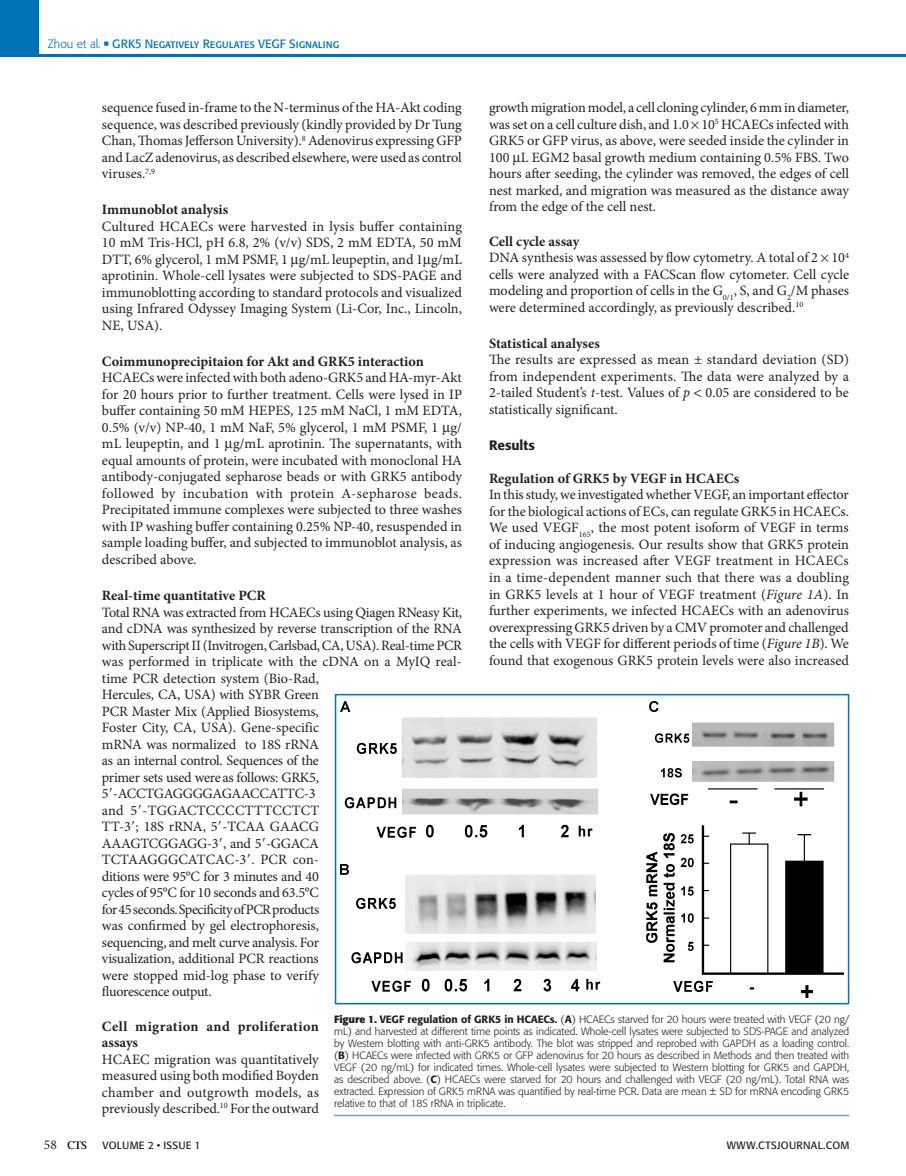
<style>
.page{position:relative;width:906px;height:1176px;background:#fff}
.page>*{position:absolute;margin:0;border:0;box-sizing:border-box;transform-origin:0 0}
.t1{font:14.25px/16.5px "Minion Pro";letter-spacing:-.01em;color:#231f20;text-align:justify}
.t2{font:700 14.25px "Minion Pro";color:#231f20}
.t3{font:700 14.25px/16.5px "Minion Pro";letter-spacing:.025em;color:#231f20}
.t4{font:500 13.5px "Formata";color:#231f20}
.t5{font:13.5px "Minion Pro";color:#231f20}
.t6{font:12px "Formata Regular SC";color:#0072b7}
.t7{font:300 10.5px/12px "Formata";color:#231f20;text-align:justify}
.t8{font:10.5px "Formata";letter-spacing:.025em;color:#231f20}
.s1{font-family:"Formata";font-weight:300}
.s2{font-family:"Mathematical Pi One"}
.s3{font-weight:700}
.s4{font-style:italic}
.s5{font-weight:500}
</style>
<div class="page">
<svg style="left:68px;top:1141px;width:18px;height:8px"></svg>
<hr style="left:0;top:54px;width:906px;height:3px;background:#0072b7">
<div style="left:0;top:0;width:39px;height:57px;background:#0072b7"></div>
<img style="left:340px;top:701px;width:504px;height:296px">
<div style="left:335px;top:694px;width:514px;height:310px;border:2px solid #0072b7"></div>
<hr style="left:334px;top:1115px;width:515px;height:1px;background:#77a6d5">
<p class="t6" style="left:48px;top:36px;width:293px"><span class="s1">Zhou et al.</span> ■ GRK5 Negatively Regulates VEGF Signaling</p>
<p class="t1" style="left:102px;top:100px;width:361px">sequence fused in-frame to the N-terminus of the HA-Akt coding sequence, was described previously (kindly provided by Dr Tung Chan, Thomas Jefferson University).<sup>8</sup> Adenovirus expressing GFP and LacZ adenovirus, as described elsewhere, were used as control viruses.<sup>7,9</sup></p>
<p class="t2" style="left:102px;top:200px;width:128px">Immunoblot analysis</p>
<p class="t1" style="left:102px;top:218px;width:362px">Cultured HCAECs were harvested in lysis buffer containing 10 mM Tris-HCl, pH 6.8, 2% (v/v) SDS, 2 mM EDTA, 50 mM DTT, 6% glycerol, 1 mM PSMF, 1 g/mL leupeptin, and 1 g/mL aprotinin. Whole-cell lysates were subjected to SDS-PAGE and immunoblotting according to standard protocols and visualized using Infrared Odyssey Imaging System (Li-Cor, Inc., Lincoln, NE, USA).</p>
<p class="t2" style="left:102px;top:351px;width:323px">Coimmunoprecipitaion for Akt and GRK5 interaction</p>
<p class="t1" style="left:102px;top:370px;width:362px">HCAECs were infected with both adeno-GRK5 and HA-myr-Akt for 20 hours prior to further treatment. Cells were lysed in IP buffer containing 50 mM HEPES, 125 mM NaCl, 1 mM EDTA, 0.5% (v/v) NP-40, 1 mM NaF, 5% glycerol, 1 mM PSMF, 1 g/ mL leupeptin, and 1 g/mL aprotinin. The supernatants, with equal amounts of protein, were incubated with monoclonal HA antibody-conjugated sepharose beads or with GRK5 antibody followed by incubation with protein A-sepharose beads.<br>Precipitated immune complexes were subjected to three washes with IP washing buffer containing 0.25% NP-40, resuspended in sample loading buffer, and subjected to immunoblot analysis, as described above.</p>
<p class="t2" style="left:102px;top:585px;width:166px">Real-time quantitative PCR</p>
<p class="t1" style="left:102px;top:604px;width:362px;text-align:left">Total RNA was extracted from HCAECs using Qiagen RNeasy Kit, and cDNA was synthesized by reverse transcription of the RNA with Superscript II (Invitrogen, Carlsbad, CA, USA). Real-time PCR was performed in triplicate with the cDNA on a MyIQ real&shy;time PCR detection system (Bio-Rad,<br>Hercules, CA, USA) with SYBR Green<br>PCR Master Mix (Applied Biosystems,<br>Foster City, CA, USA). Gene-specific<br>mRNA was normalized to 18S rRNA<br>as an internal control. Sequences of the<br>primer sets used were as follows: GRK5, 5<span class="s2">9</span>-ACCTGAGGGGAGAACCATTC-3<br>and 5<span class="s2">9</span>-TGGACTCCCCTTTCCTCT<br>TT-3<span class="s2">9</span>; 18S rRNA, 5<span class="s2">9</span>-TCAA GAACG<br>AAAGTCGGAGG-3<span class="s2">9</span>, and 5<span class="s2">9</span>-GGACA TCTAAGGGCATCAC-3<span class="s2">9</span>. PCR con-<br>ditions were 95°C for 3 minutes and 40<br>cycles of 95°C for 10 seconds and 63.5°C<br>for 45 seconds. Specificity of PCR products<br>was confirmed by gel electrophoresis,<br>sequencing, and melt curve analysis. For<br>visualization, additional PCR reactions<br>were stopped mid-log phase to verify<br>fluorescence output.</p>
<p class="t3" style="left:102px;top:1017px;width:218px">Cell migration and proliferation assays</p>
<p class="t1" style="left:102px;top:1051px;width:219px">HCAEC migration was quantitatively measured using both modified Boyden chamber and outgrowth models, as previously described.<sup>10</sup> For the outward</p>
<p class="t1" style="left:489px;top:100px;width:362px">growth migration model, a cell cloning cylinder, 6 mm in diameter, was set on a cell culture dish, and 1.0 10<sup>5</sup> HCAECs infected with GRK5 or GFP virus, as above, were seeded inside the cylinder in 100 L EGM2 basal growth medium containing 0.5% FBS. Two hours after seeding, the cylinder was removed, the edges of cell nest marked, and migration was measured as the distance away from the edge of the cell nest.</p>
<p class="t1" style="left:489px;top:233px;width:362px;text-align:left"><span class="s3">Cell cycle assay<br></span>DNA synthesis was assessed by flow cytometry. A total of 2 10<sup>4 </sup>cells were analyzed with a FACScan flow cytometer. Cell cycle modeling and proportion of cells in the G<sub>0/1</sub>, S, and G<sub>2</sub>/M phases were determined accordingly, as previously described.<sup>10</sup></p>
<p class="t2" style="left:489px;top:333px;width:112px">Statistical analyses</p>
<p class="t1" style="left:489px;top:352px;width:362px">The results are expressed as mean ± standard deviation (SD) from independent experiments. The data were analyzed by a 2-tailed Student’s <span class="s4">t</span>-test. Values of <span class="s4">p</span> 0.05 are considered to be statistically significant.</p>
<p class="t4" style="left:489px;top:437px;width:47px">Results</p>
<p class="t2" style="left:489px;top:468px;width:252px">Regulation of GRK5 by VEGF in HCAECs</p>
<p class="t1" style="left:489px;top:487px;width:362px">In this study, we investigated whether VEGF, an important effector for the biological actions of ECs, can regulate GRK5 in HCAECs.<br>We used VEGF<sub>165</sub>, the most potent isoform of VEGF in terms of inducing angiogenesis. Our results show that GRK5 protein expression was increased after VEGF treatment in HCAECs in a time-dependent manner such that there was a doubling in GRK5 levels at 1 hour of VEGF treatment (<span class="s4">Figure 1A</span>). In further experiments, we infected HCAECs with an adenovirus overexpressing GRK5 driven by a CMV promoter and challenged the cells with VEGF for different periods of time (<span class="s4">Figure 1B</span>). We found that exogenous GRK5 protein levels were also increased</p>
<p class="t7" style="left:334px;top:1014px;width:517px"><span class="s3">Figure 1.</span> <span class="s5">VEGF regulation of GRK5 in HCAECs.</span> (<span class="s5">A</span>) HCAECs starved for 20 hours were treated with VEGF (20 ng/ mL) and harvested at different time points as indicated. Whole-cell lysates were subjected to SDS-PAGE and analyzed by Western blotting with anti-GRK5 antibody. The blot was stripped and reprobed with GAPDH as a loading control. (<span class="s5">B</span>) HCAECs were infected with GRK5 or GFP adenovirus for 20 hours as described in Methods and then treated with VEGF (20 ng/mL) for indicated times. Whole-cell lysates were subjected to Western blotting for GRK5 and GAPDH, as described above. (<span class="s5">C</span>) HCAECs were starved for 20 hours and challenged with VEGF (20 ng/mL). Total RNA was extracted. Expression of GRK5 mRNA was quantified by real-time PCR. Data are mean ± SD for mRNA encoding GRK5 relative to that of 18S rRNA in triplicate.</p>
<p class="t5" style="left:44px;top:1136px;width:15px">58</p>
<p class="t8" style="left:103px;top:1139px;width:100px">VOLUME 2 • ISSUE 1</p>
<p class="t8" style="left:727px;top:1139px;width:58px">WWW.CTSJOURNAL</p>
<p class="t8" style="left:823px;top:1139px;width:28px">.COM</p>
</div>
